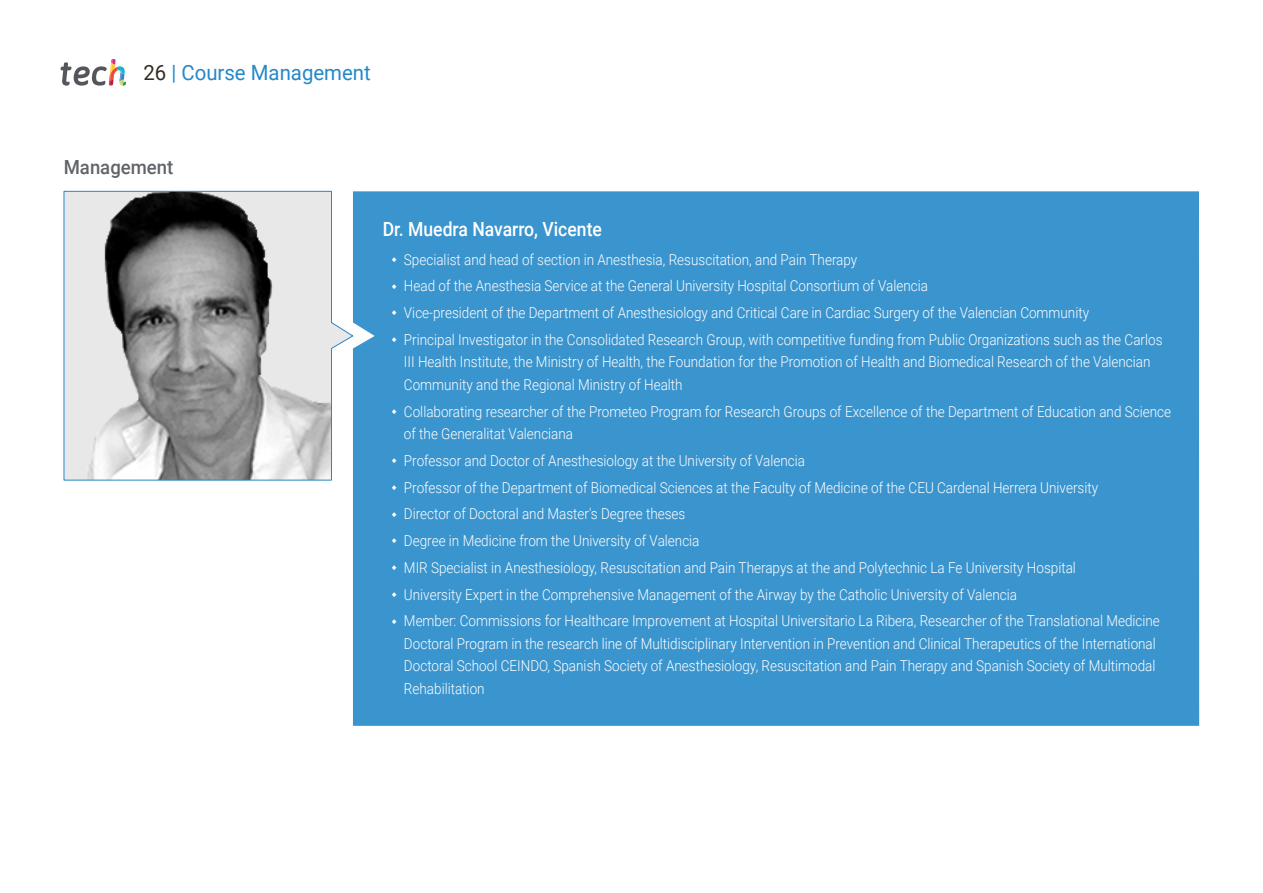
<style>
.page{position:relative;width:1263px;height:893px;background:#fff}
.page>*{position:absolute;margin:0;border:0;box-sizing:border-box;transform-origin:0 0}
.t1{font:21px "Roboto";color:#2488c9}
.t2{font:500 19.5px "Roboto";color:#fff;scale:.9 1}
.t3{font:500 19.5px "Roboto";color:#61646a;scale:.95 1}
.t4{font:300 15px/26.7px "Roboto";color:#fff;scale:.9 1}
.s1{color:#312e20}
</style>
<div class="page">
<svg style="left:61px;top:59px;width:65px;height:27px"></svg>
<div style="left:353px;top:191px;width:846px;height:535px;background:#3a94ce"></div>
<svg style="left:64px;top:191px;width:289px;height:289px;background:#b0b1b1"></svg>
<svg style="left:392px;top:257px;width:5px;height:5px"></svg>
<svg style="left:392px;top:284px;width:5px;height:5px"></svg>
<svg style="left:392px;top:310px;width:5px;height:5px"></svg>
<svg style="left:392px;top:337px;width:5px;height:5px"></svg>
<svg style="left:392px;top:409px;width:5px;height:5px"></svg>
<svg style="left:392px;top:458px;width:5px;height:5px"></svg>
<svg style="left:392px;top:485px;width:5px;height:5px"></svg>
<svg style="left:392px;top:512px;width:5px;height:5px"></svg>
<svg style="left:392px;top:538px;width:5px;height:5px"></svg>
<svg style="left:392px;top:565px;width:5px;height:5px"></svg>
<svg style="left:392px;top:592px;width:5px;height:5px"></svg>
<svg style="left:392px;top:619px;width:5px;height:5px"></svg>
<h1 class="t1" style="left:144px;top:57px;width:229px"><span class="s1">26</span> | Course Management</h1>
<h2 class="t3" style="left:64px;top:154px;width:117px">Management</h2>
<h2 class="t2" style="left:383px;top:215px;width:245px">Dr. Muedra Navarro, Vicente</h2>
<p class="t4" style="left:404px;top:245px;width:844px">Specialist and head of section in Anesthesia, Resuscitation, and Pain Therapy<br>Head of the Anesthesia Service at the General University Hospital Consortium of Valencia<br>Vice-president of the Department of Anesthesiology and Critical Care in Cardiac Surgery of the Valencian Community<br>Principal Investigator in the Consolidated Research Group, with competitive funding from Public Organizations such as the Carlos</p>
<p class="t4" style="left:404px;top:350px;width:831px;line-height:22.5px">III Health Institute, the Ministry of Health, the Foundation for the Promotion of Health and Biomedical Research of the Valencian<br>Community and the Regional Ministry of Health</p>
<p class="t4" style="left:404px;top:399px;width:854px;line-height:22.5px">Collaborating researcher of the Prometeo Program for Research Groups of Excellence of the Department of Education and Science of the Generalitat Valenciana</p>
<p class="t4" style="left:404px;top:447px;width:841px">Professor and Doctor of Anesthesiology at the University of Valencia<br>Professor of the Department of Biomedical Sciences at the Faculty of Medicine of the CEU Cardenal Herrera University<br>Director of Doctoral and Master's Degree theses<br>Degree in Medicine from the University of Valencia<br>MIR Specialist in Anesthesiology, Resuscitation and Pain Therapys at the and Polytechnic La Fe University Hospital<br>University Expert in the Comprehensive Management of the Airway by the Catholic University of Valencia<br>Member: Commissions for Healthcare Improvement at Hospital Universitario La Ribera, Researcher of the Translational Medicine</p>
<p class="t4" style="left:404px;top:632px;width:837px;line-height:22.5px;text-align:justify">Doctoral Program in the research line of Multidisciplinary Intervention in Prevention and Clinical Therapeutics of the International Doctoral School CEINDO, Spanish Society of Anesthesiology, Resuscitation and Pain Therapy and Spanish Society of Multimodal Rehabilitation</p>
</div>
